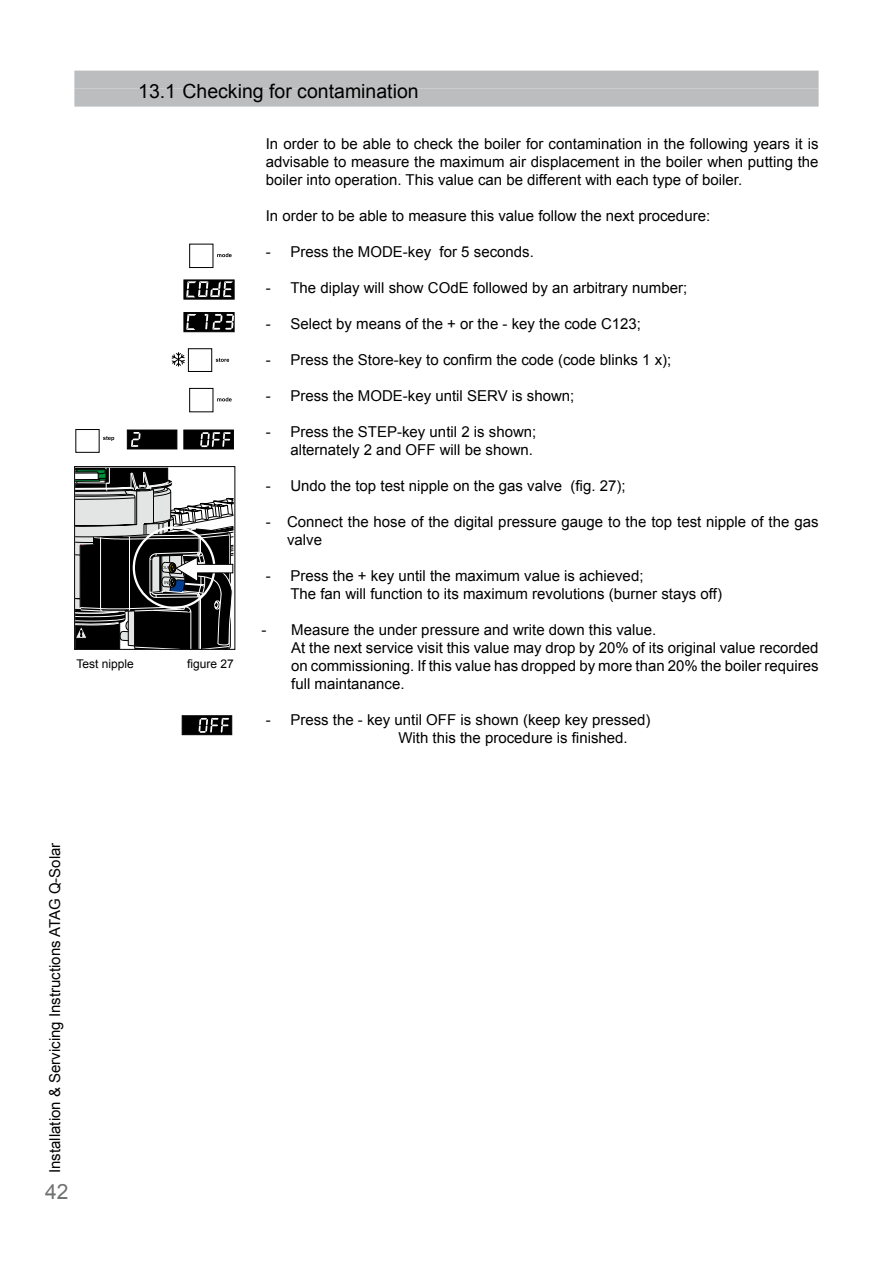
<style>
.page{position:relative;width:893px;height:1263px;background:#fff}
.page>*{position:absolute;margin:0;border:0;box-sizing:border-box;transform-origin:0 0}
.t1{font:21px "Arial";color:#707172}
.t2{font:19.5px "Arial";color:#000}
.t3{font:15px/18px "Arial";color:#000}
.t4{font:12px "Arial";color:#000}
</style>
<div class="page">
<div style="left:74px;top:89px;width:745px;height:18px;background:#bbbdbe"></div>
<div style="left:74px;top:71px;width:745px;height:18px;background:#bbbdbe"></div>
<svg style="left:74px;top:467px;width:160px;height:183px"></svg>
<div style="left:189px;top:244px;width:24px;height:24px;border:1px solid #000"></div>
<svg style="left:217px;top:253px;width:15px;height:4px"></svg>
<div style="left:184px;top:280px;width:50px;height:19px;background:#000;border:1px solid #000"></div>
<svg style="left:186px;top:281px;width:47px;height:16px"></svg>
<div style="left:184px;top:312px;width:50px;height:20px;background:#000;border:1px solid #000"></div>
<svg style="left:186px;top:314px;width:10px;height:16px"></svg>
<svg style="left:204px;top:314px;width:30px;height:16px"></svg>
<div style="left:188px;top:348px;width:24px;height:24px;border:1px solid #000"></div>
<svg style="left:216px;top:358px;width:13px;height:4px"></svg>
<svg style="left:171px;top:352px;width:14px;height:14px"></svg>
<div style="left:189px;top:388px;width:24px;height:24px;background:#fff;border:1px solid #000"></div>
<svg style="left:217px;top:397px;width:15px;height:4px"></svg>
<div style="left:76px;top:429px;width:23px;height:24px;border:1px solid #000"></div>
<svg style="left:103px;top:436px;width:11px;height:5px"></svg>
<div style="left:127px;top:430px;width:50px;height:19px;background:#000"></div>
<svg style="left:131px;top:432px;width:10px;height:15px"></svg>
<div style="left:184px;top:430px;width:49px;height:19px;background:#000"></div>
<svg style="left:200px;top:432px;width:31px;height:15px"></svg>
<div style="left:182px;top:716px;width:50px;height:19px;background:#000;border:1px solid #000"></div>
<svg style="left:199px;top:718px;width:30px;height:15px"></svg>
<h2 class="t2" style="left:138px;top:78px;width:282px">13.1 Checking for contamination</h2>
<p class="t3" style="left:266px;top:135px;width:554px;text-align:justify">In order to be able to check the boiler for contamination in the following years it is advisable to measure the maximum air displacement in the boiler when putting the boiler into operation. This value can be different with each type of boiler.</p>
<p class="t3" style="left:266px;top:207px;width:446px">In order to be able to measure this value follow the next procedure:</p>
<p class="t3" style="left:266px;top:243px;width:270px">- Press the MODE-key for 5 seconds.</p>
<p class="t3" style="left:266px;top:279px;width:423px">- The diplay will show COdE followed by an arbitrary number;</p>
<p class="t3" style="left:266px;top:315px;width:377px">- Select by means of the + or the - key the code C123;</p>
<p class="t3" style="left:266px;top:351px;width:407px">- Press the Store-key to confirm the code (code blinks 1 x);</p>
<p class="t3" style="left:266px;top:387px;width:310px">- Press the MODE-key until SERV is shown;</p>
<p class="t3" style="left:266px;top:423px;width:272px;text-align:right">- Press the STEP-key until 2 is shown; alternately 2 and OFF will be shown.</p>
<p class="t3" style="left:266px;top:477px;width:361px">- Undo the top test nipple on the gas valve (fig. 27);</p>
<p class="t3" style="left:287px;top:513px;width:533px;text-indent:-21px">- Connect the hose of the digital pressure gauge to the top test nipple of the gas valve</p>
<p class="t3" style="left:290px;top:567px;width:433px;text-indent:-25px">- Press the + key until the maximum value is achieved;<br>The fan will function to its maximum revolutions (burner stays off)</p>
<p class="t3" style="left:291px;top:621px;width:529px;text-indent:-30px">- Measure the under pressure and write down this value.<br>At the next service visit this value may drop by 20% of its original value recorded on commissioning. If this value has dropped by more than 20% the boiler requires full maintanance.</p>
<p class="t3" style="left:398px;top:711px;width:254px;text-indent:-133px">- Press the - key until OFF is shown (keep key pressed)<br>With this the procedure is finished.</p>
<p class="t4" style="left:76px;top:656px;width:59px">Test nipple</p>
<p class="t4" style="left:187px;top:656px;width:48px">figure 27</p>
<p class="t3" style="left:46px;top:1173px;width:332px;rotate:-90deg">Installation &amp; Servicing Instructions ATAG Q-Solar</p>
<h1 class="t1" style="left:45px;top:1177px;width:25px">42</h1>
</div>
